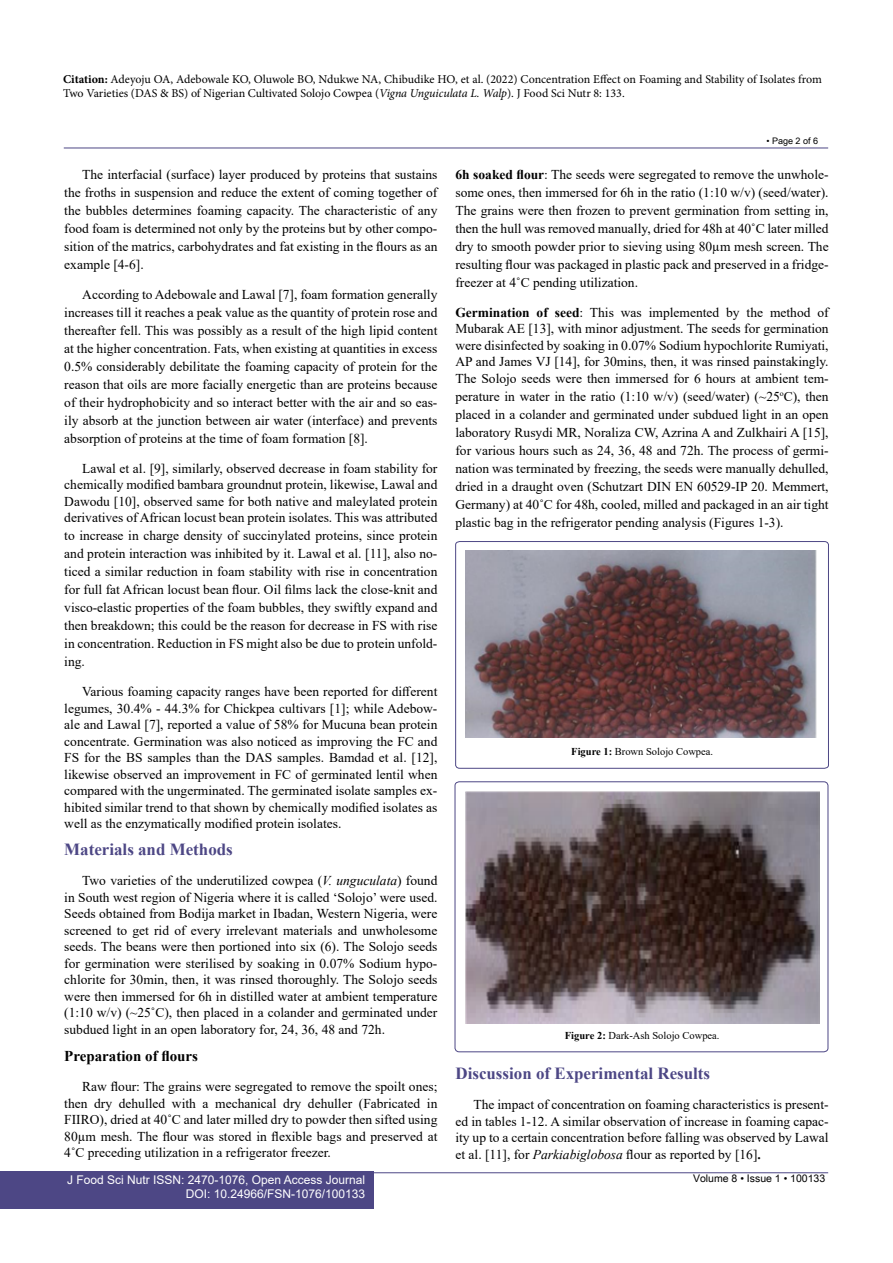
<style>
.page{position:relative;width:893px;height:1263px;background:#fff}
.page>*{position:absolute;margin:0;border:0;box-sizing:border-box;transform-origin:0 0}
.t1{font:700 16.95px "Times New Roman";color:#4d4785}
.t2{font:700 15px "Times New Roman";color:#000}
.t3{font:13.5px/18px "Times New Roman";color:#000;text-align:justify}
.t4{font:12px/13.5px "Minion Pro";color:#000}
.t5{font:12px/14.2px "Arial";color:#fff;text-align:right}
.t6{font:10.5px "Times New Roman";color:#000}
.t7{font:10.5px "Arial Unicode MS";color:#000}
.t8{font:9px "Arial Unicode MS";color:#000}
.s1{font-weight:700}
.s2{font-style:italic}
</style>
<div class="page">
<hr style="left:64px;top:148px;width:764px;height:1px;background:#4d4785">
<hr style="left:64px;top:1172px;width:764px;height:1px;background:#4d4785">
<div style="left:0;top:1171px;width:374px;height:38px;background:#4d4785"></div>
<svg style="left:455px;top:541px;width:374px;height:228px"></svg>
<img style="left:466px;top:551px;width:353px;height:187px">
<div style="left:455px;top:782px;width:373px;height:270px;border:1px solid #4d4785;border-radius:4px"></div>
<img style="left:466px;top:791px;width:353px;height:233px">
<p class="t4" style="left:63px;top:73px;width:760px"><span class="s1">Citation:</span> Adeyoju OA, Adebowale KO, Oluwole BO, Ndukwe NA, Chibudike HO, et al. (2022) Concentration Effect on Foaming and Stability of Isolates from<br>Two Varieties (DAS &amp; BS) of Nigerian Cultivated Solojo Cowpea (<span class="s2">Vigna Unguiculata L. Walp</span>). J Food Sci Nutr 8: 133.</p>
<p class="t8" style="left:766px;top:134px;width:53px">• Page 2 of 6</p>
<p class="t3" style="left:64px;top:165px;width:375px;text-indent:18px">The interfacial (surface) layer produced by proteins that sustains the froths in suspension and reduce the extent of coming together of the bubbles determines foaming capacity. The characteristic of any food foam is determined not only by the proteins but by other compo&shy;sition of the matrics, carbohydrates and fat existing in the flours as an example [4-6].</p>
<p class="t3" style="left:64px;top:285px;width:375px;text-indent:18px">According to Adebowale and Lawal [7], foam formation generally increases till it reaches a peak value as the quantity of protein rose and thereafter fell. This was possibly as a result of the high lipid content at the higher concentration. Fats, when existing at quantities in excess 0.5% considerably debilitate the foaming capacity of protein for the reason that oils are more facially energetic than are proteins because of their hydrophobicity and so interact better with the air and so eas&shy;ily absorb at the junction between air water (interface) and prevents absorption of proteins at the time of foam formation [8].</p>
<p class="t3" style="left:64px;top:460px;width:375px;line-height:16.5px;text-indent:18px">Lawal et al. [9], similarly, observed decrease in foam stability for chemically modified bambara groundnut protein, likewise, Lawal and Dawodu [10], observed same for both native and maleylated protein derivatives of African locust bean protein isolates. This was attributed</p>
<p class="t3" style="left:64px;top:526px;width:375px">to increase in charge density of succinylated proteins, since protein and protein interaction was inhibited by it. Lawal et al. [11], also no&shy;ticed a similar reduction in foam stability with rise in concentration for full fat African locust bean flour. Oil films lack the close-knit and visco-elastic properties of the foam bubbles, they swiftly expand and then breakdown; this could be the reason for decrease in FS with rise in concentration. Reduction in FS might also be due to protein unfold&shy;ing.</p>
<p class="t3" style="left:64px;top:683px;width:375px;line-height:16.5px;text-indent:18px">Various foaming capacity ranges have been reported for different legumes, 30.4% - 44.3% for Chickpea cultivars [1]; while Adebow&shy;ale and Lawal [7], reported a value of 58% for Mucuna bean protein concentrate. Germination was also noticed as improving the FC and FS for the BS samples than the DAS samples. Bamdad et al. [12], likewise observed an improvement in FC of germinated lentil when compared with the ungerminated. The germinated isolate samples ex&shy;hibited similar trend to that shown by chemically modified isolates as well as the enzymatically modified protein isolates.</p>
<p class="t1" style="left:64px;top:837px;width:170px">Materials and Methods</p>
<p class="t3" style="left:64px;top:872px;width:375px;line-height:16.5px;text-indent:18px">Two varieties of the underutilized cowpea (<span class="s2">V. unguculata</span>) found in South west region of Nigeria where it is called ‘Solojo’ were used.<br>Seeds obtained from Bodija market in Ibadan, Western Nigeria, were screened to get rid of every irrelevant materials and unwholesome seeds. The beans were then portioned into six (6). The Solojo seeds for germination were sterilised by soaking in 0.07% Sodium hypo&shy;chlorite for 30min, then, it was rinsed thoroughly. The Solojo seeds were then immersed for 6h in distilled water at ambient temperature (1:10 w/v) (~25˚C), then placed in a colander and germinated under subdued light in an open laboratory for, 24, 36, 48 and 72h.</p>
<p class="t2" style="left:64px;top:1045px;width:135px">Preparation of flours</p>
<p class="t3" style="left:64px;top:1078px;width:375px;line-height:16.5px;text-indent:18px">Raw flour: The grains were segregated to remove the spoilt ones; then dry dehulled with a mechanical dry dehuller (Fabricated in FIIRO), dried at 40˚C and later milled dry to powder then sifted using 80µm mesh. The flour was stored in flexible bags and preserved at 4˚C preceding utilization in a refrigerator freezer.</p>
<p class="t3" style="left:455px;top:165px;width:375px"><span class="s1">6h soaked flour</span>: The seeds were segregated to remove the unwhole&shy;some ones, then immersed for 6h in the ratio (1:10 w/v) (seed/water).<br>The grains were then frozen to prevent germination from setting in, then the hull was removed manually, dried for 48h at 40˚C later milled dry to smooth powder prior to sieving using 80µm mesh screen. The resulting flour was packaged in plastic pack and preserved in a fridge&shy;freezer at 4˚C pending utilization.</p>
<p class="t3" style="left:455px;top:304px;width:375px;line-height:16.5px"><span class="s1">Germination of seed</span>: This was implemented by the method of Mubarak AE [13], with minor adjustment. The seeds for germination were disinfected by soaking in 0.07% Sodium hypochlorite Rumiyati, AP and James VJ [14], for 30mins, then, it was rinsed painstakingly.<br>The Solojo seeds were then immersed for 6 hours at ambient tem-</p>
<p class="t3" style="left:455px;top:387px;width:375px">perature in water in the ratio (1:10 w/v) (seed/water) (~25<sup>o</sup>C), then placed in a colander and germinated under subdued light in an open laboratory Rusydi MR, Noraliza CW, Azrina A and Zulkhairi A [15], for various hours such as 24, 36, 48 and 72h. The process of germi&shy;nation was terminated by freezing, the seeds were manually dehulled, dried in a draught oven (Schutzart DIN EN 60529-IP 20. Memmert, Germany) at 40˚C for 48h, cooled, milled and packaged in an air tight plastic bag in the refrigerator pending analysis (Figures 1-3).</p>
<p class="t6" style="left:571px;top:744px;width:143px"><span class="s1">Figure 1:</span> Brown Solojo Cowpea.</p>
<p class="t6" style="left:565px;top:1028px;width:156px"><span class="s1">Figure 2:</span> Dark-Ash Solojo Cowpea.</p>
<p class="t1" style="left:455px;top:1061px;width:256px">Discussion of Experimental Results</p>
<p class="t3" style="left:455px;top:1096px;width:375px;line-height:16.5px;text-indent:18px">The impact of concentration on foaming characteristics is present&shy;ed in tables 1-12. A similar observation of increase in foaming capac&shy;ity up to a certain concentration before falling was observed by Lawal et al. [11], for <span class="s2">Parkiabiglobosa</span> flour as reported by [16]<span class="s1">.</span></p>
<p class="t5" style="left:67px;top:1173px;width:300px">J Food Sci Nutr ISSN: 2470-1076, Open Access Journal<br>DOI: 10.24966/FSN-1076/100133</p>
<p class="t7" style="left:693px;top:1170px;width:134px">Volume 8 • Issue 1 • 100133</p>
</div>
